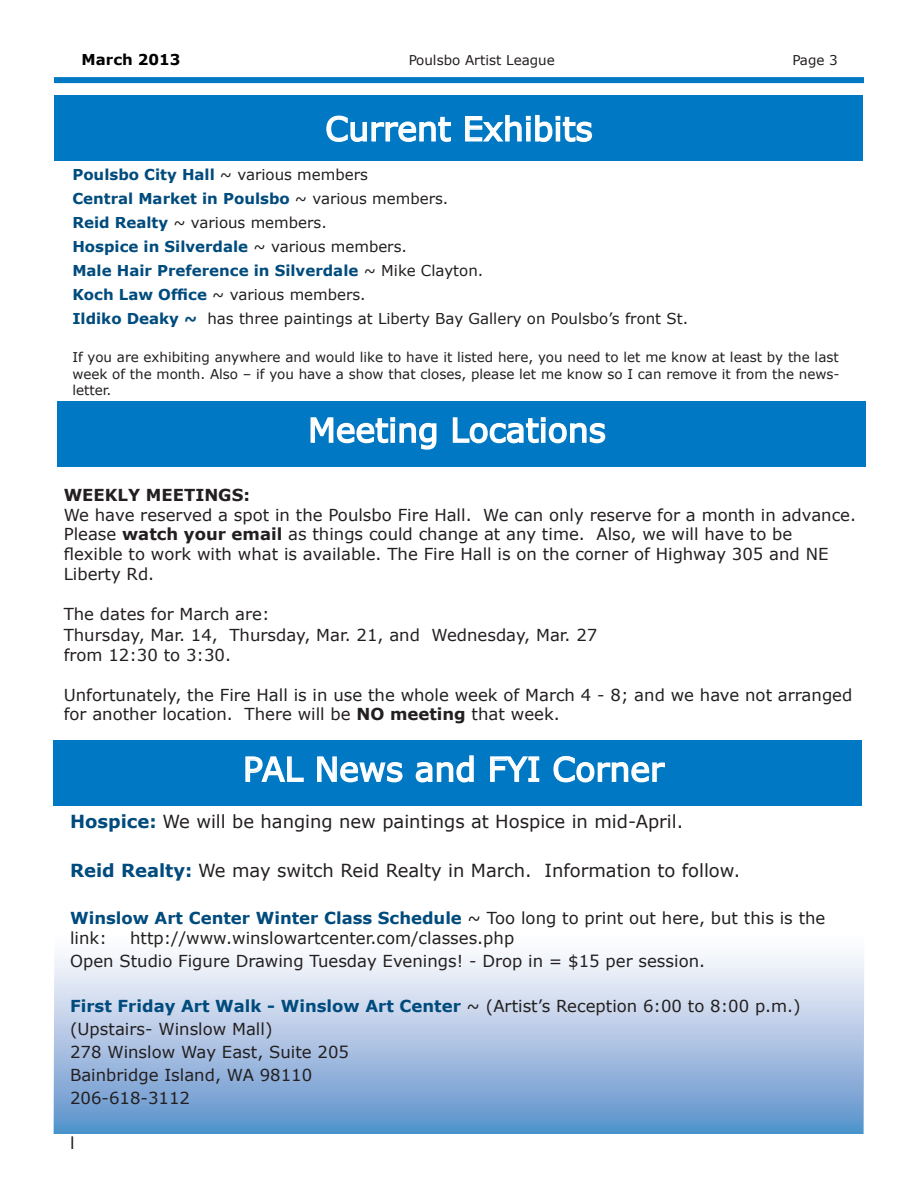
<style>
.page{position:relative;width:918px;height:1188px;background:#fff}
.page>*{position:absolute;margin:0;border:0;box-sizing:border-box;transform-origin:0 0}
.t1{font:33px "Verdana";color:#fff}
.t2{font:18px "Verdana";color:#231f20}
.t3{font:16.5px/19.8px "Verdana";color:#231f20}
.t4{font:700 16.5px "Verdana";color:#231f20}
.t5{font:15px/24px "Verdana";color:#231f20}
.t6{font:700 15px "Verdana";color:#000}
.t7{font:13.5px/16.2px "Verdana";color:#231f20;text-align:justify}
.s1{font-weight:700;color:#004b7d}
.s2{font-weight:700}
</style>
<div class="page">
<svg style="left:54px;top:955px;width:810px;height:179px;background:#aac3e3"></svg>
<div style="left:55px;top:96px;width:808px;height:65px;background:#0078c3"></div>
<svg style="left:326px;top:115px;width:125px;height:27px"></svg>
<svg style="left:465px;top:114px;width:128px;height:28px"></svg>
<div style="left:57px;top:402px;width:809px;height:65px;background:#0078c3"></div>
<div style="left:54px;top:741px;width:808px;height:65px;background:#0078c3"></div>
<svg style="left:310px;top:417px;width:127px;height:33px"></svg>
<svg style="left:452px;top:417px;width:154px;height:27px"></svg>
<svg style="left:245px;top:756px;width:59px;height:26px"></svg>
<svg style="left:317px;top:756px;width:86px;height:27px"></svg>
<svg style="left:415px;top:755px;width:59px;height:28px"></svg>
<svg style="left:490px;top:756px;width:50px;height:26px"></svg>
<svg style="left:553px;top:756px;width:112px;height:27px"></svg>
<div style="left:54px;top:77px;width:810px;height:6px;background:#0078c3"></div>
<p class="t6" style="left:82px;top:50px;width:100px">March 2013</p>
<p class="t7" style="left:409px;top:52px;width:148px">Poulsbo Artist League</p>
<p class="t7" style="left:792px;top:52px;width:47px">Page 3</p>
<h1 class="t1" style="left:325px;top:108px;width:269px">Current Exhibits</h1>
<p class="t5" style="left:72px;top:162px;width:617px"><span class="s1">Poulsbo City Hall</span> ~ various members<br><span class="s1">Central Market in Poulsbo</span> ~ various members.<br><span class="s1">Reid Realty</span> ~ various members.<br><span class="s1">Hospice in Silverdale</span> ~ various members.<br><span class="s1">Male Hair Preference in Silverdale</span> ~ Mike Clayton.<br><span class="s1">Koch Law Office</span> ~ various members.<br><span class="s1">Ildiko Deaky ~</span> has three paintings at Liberty Bay Gallery on Poulsbo’s front St.</p>
<p class="t7" style="left:72px;top:349px;width:769px">If you are exhibiting anywhere and would like to have it listed here, you need to let me know at least by the last week of the month. Also – if you have a show that closes, please let me know so I can remove it from the news&shy;letter.</p>
<h1 class="t1" style="left:308px;top:409px;width:299px">Meeting Locations</h1>
<p class="t4" style="left:64px;top:484px;width:188px">WEEKLY MEETINGS:</p>
<p class="t3" style="left:64px;top:504px;width:794px">We have reserved a spot in the Poulsbo Fire Hall. We can only reserve for a month in advance.<br>Please <span class="s2">watch your email</span> as things could change at any time. Also, we will have to be<br>flexible to work with what is available. The Fire Hall is on the corner of Highway 305 and NE Liberty Rd.</p>
<p class="t3" style="left:64px;top:602px;width:535px;line-height:21.6px">The dates for March are:<br>Thursday, Mar. 14, Thursday, Mar. 21, and Wednesday, Mar. 27</p>
<p class="t3" style="left:64px;top:645px;width:169px">from 12:30 to 3:30.</p>
<p class="t3" style="left:64px;top:684px;width:790px">Unfortunately, the Fire Hall is in use the whole week of March 4 - 8; and we have not arranged for another location. There will be <span class="s2">NO meeting</span> that week.</p>
<h1 class="t1" style="left:243px;top:748px;width:423px">PAL News and FYI Corner</h1>
<p class="t2" style="left:70px;top:810px;width:615px"><span class="s1">Hospice:</span> We will be hanging new paintings at Hospice in mid-April.</p>
<p class="t2" style="left:70px;top:859px;width:672px"><span class="s1">Reid Realty:</span> We may switch Reid Realty in March. Information to follow.</p>
<p class="t3" style="left:70px;top:908px;width:757px"><span class="s1">Winslow Art Center Winter Class Schedule</span> ~ Too long to print out here, but this is the link:</p>
<p class="t3" style="left:70px;top:926px;width:637px;line-height:22.8px;text-indent:60px">http://www.winslowartcenter.com/classes.php<br>Open Studio Figure Drawing Tuesday Evenings! - Drop in = $15 per session.</p>
<p class="t3" style="left:70px;top:994px;width:732px;line-height:22.8px"><span class="s1">First Friday Art Walk - Winslow Art Center</span> ~ (Artist’s Reception 6:00 to 8:00 p.m.) (Upstairs- Winslow Mall)<br>278 Winslow Way East, Suite 205<br>Bainbridge Island, WA 98110<br>206-618-3112</p>
<p class="t3" style="left:70px;top:1133px;width:6px">l</p>
</div>
